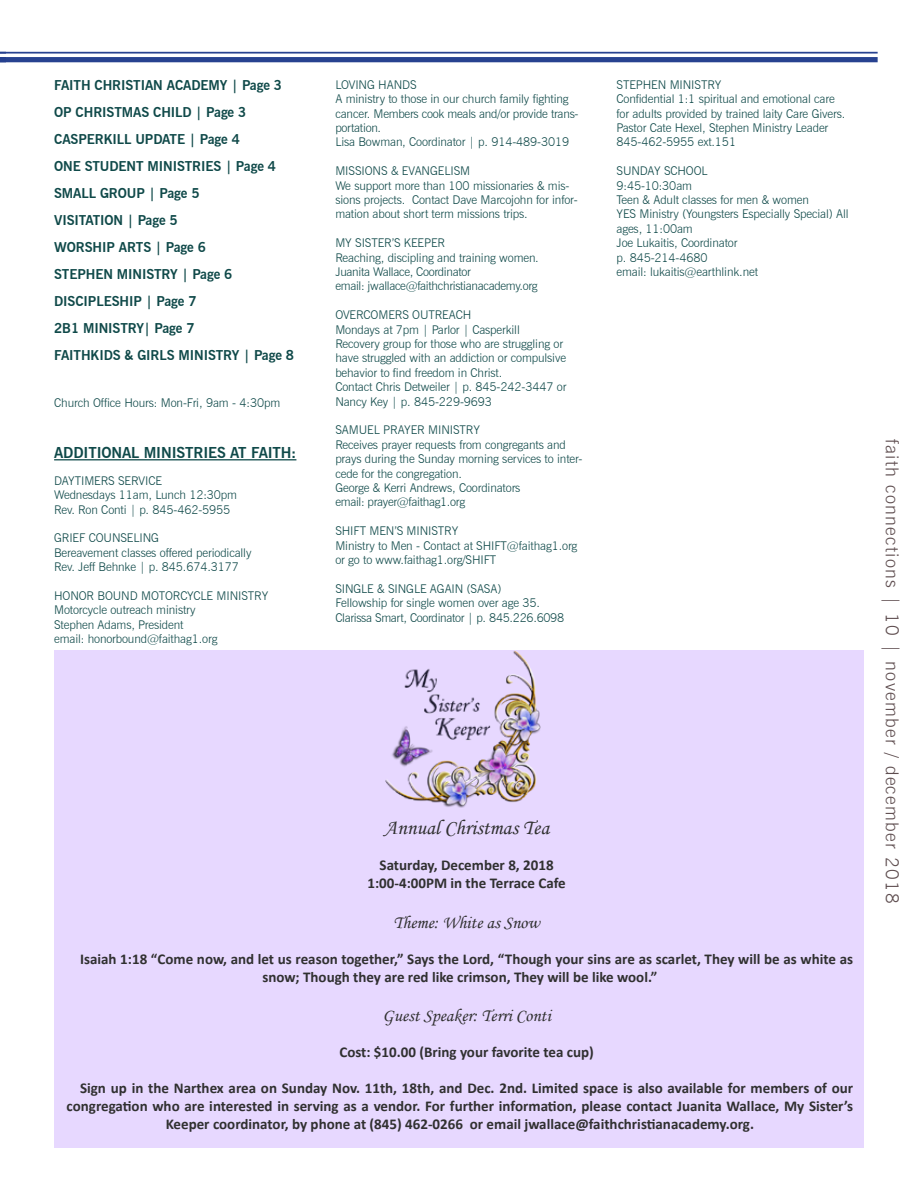
<style>
.page{position:relative;width:918px;height:1188px;background:#fff}
.page>*{position:absolute;margin:0;border:0;box-sizing:border-box;transform-origin:0 0}
.t1{font:21px "Monotype Corsiva";color:#303030}
.t2{font:300 18px "News Gothic BT";letter-spacing:.075em;color:#5e4d4f}
.t3{font:18px "Monotype Corsiva";color:#303030}
.t4{font:700 15px/18px "Calibri";color:#303030;text-align:center}
.t5{font:700 15px "News Gothic BT";letter-spacing:-.01em;color:#0f4949}
.t6{font:700 13.5px/27px "News Gothic BT";letter-spacing:-.01em;color:#0f4949}
.t7{font:300 12px/14.4px "News Gothic BT";letter-spacing:-.01em;color:#0f4949}
</style>
<div class="page">
<div style="left:54px;top:650px;width:810px;height:498px;background:#e7d8ff"></div>
<hr style="left:54px;top:459px;width:242px;height:1px;background:#0f4949">
<div style="left:0;top:57px;width:878px;height:5px;background:#25408f"></div>
<hr style="left:0;top:52px;width:878px;height:2px;background:#25408f">
<img style="left:385px;top:651px;width:156px;height:157px">
<p class="t6" style="left:54px;top:72px;width:242px">FAITH CHRISTIAN ACADEMY | Page 3<br>OP CHRISTMAS CHILD | Page 3<br>CASPERKILL UPDATE | Page 4<br>ONE STUDENT MINISTRIES | Page 4<br>SMALL GROUP | Page 5<br>VISITATION | Page 5<br>WORSHIP ARTS | Page 6<br>STEPHEN MINISTRY | Page 6<br>DISCIPLESHIP | Page 7<br>2B1 MINISTRY| Page 7<br>FAITHKIDS &amp; GIRLS MINISTRY | Page 8</p>
<p class="t7" style="left:54px;top:396px;width:228px">Church Office Hours: Mon-Fri, 9am - 4:30pm</p>
<p class="t5" style="left:54px;top:444px;width:244px">ADDITIONAL MINISTRIES AT FAITH:</p>
<p class="t7" style="left:54px;top:473px;width:184px">DAYTIMERS SERVICE<br>Wednesdays 11am, Lunch 12:30pm<br>Rev. Ron Conti | p. 845-462-5955</p>
<p class="t7" style="left:54px;top:531px;width:199px">GRIEF COUNSELING<br>Bereavement classes offered periodically<br>Rev. Jeff Behnke | p. 845.674.3177</p>
<p class="t7" style="left:54px;top:588px;width:216px">HONOR BOUND MOTORCYCLE MINISTRY<br>Motorcycle outreach ministry<br>Stephen Adams, President<br>email: honorbound@faithag1.org</p>
<p class="t7" style="left:335px;top:77px;width:245px">LOVING HANDS<br>A ministry to those in our church family fighting cancer. Members cook meals and/or provide trans&shy;portation.<br>Lisa Bowman, Coordinator | p. 914-489-3019</p>
<p class="t7" style="left:335px;top:164px;width:244px">MISSIONS &amp; EVANGELISM<br>We support more than 100 missionaries &amp; mis&shy;sions projects. Contact Dave Marcojohn for infor&shy;mation about short term missions trips.</p>
<p class="t7" style="left:335px;top:236px;width:205px">MY SISTER’S KEEPER<br>Reaching, discipling and training women.<br>Juanita Wallace, Coordinator<br>email: jwallace@faithchristianacademy.org</p>
<p class="t7" style="left:335px;top:308px;width:233px">OVERCOMERS OUTREACH<br>Mondays at 7pm | Parlor | Casperkill Recovery group for those who are struggling or have struggled with an addiction or compulsive behavior to find freedom in Christ.<br>Contact Chris Detweiler | p. 845-242-3447 or Nancy Key | p. 845-229-9693</p>
<p class="t7" style="left:335px;top:423px;width:16px">Samuel</p>
<p class="t7" style="left:383px;top:423px;width:15px">Prayer</p>
<p class="t7" style="left:335px;top:423px;width:249px;text-indent:93px">Ministry<br>Receives prayer requests from congregants and prays during the Sunday morning services to inter&shy;cede for the congregation.<br>George &amp; Kerri Andrews, Coordinators<br>email: prayer@faithag1.org</p>
<p class="t7" style="left:335px;top:524px;width:244px">SHIFT MEN’S MINISTRY<br>Ministry to Men - Contact at SHIFT@faithag1.org or go to www.faithag1.org/SHIFT</p>
<p class="t7" style="left:335px;top:581px;width:230px">SINGLE &amp; SINGLE AGAIN (SASA)<br>Fellowship for single women over age 35.<br>Clarissa Smart, Coordinator | p. 845.226.6098</p>
<p class="t7" style="left:617px;top:77px;width:230px">STEPHEN MINISTRY<br>Confidential 1:1 spiritual and emotional care for adults provided by trained laity Care Givers.<br>Pastor Cate Hexel, Stephen Ministry Leader 845-462-5955 ext.151</p>
<p class="t7" style="left:617px;top:164px;width:234px">SUNDAY SCHOOL<br>9:45-10:30am<br>Teen &amp; Adult classes for men &amp; women<br>YES Ministry (Youngsters Especially Special) All ages, 11:00am<br>Joe Lukaitis, Coordinator<br>p. 845-214-4680<br>email: lukaitis@earthlink.net</p>
<h1 class="t1" style="left:384px;top:815px;width:167px">Annual Christmas Tea</h1>
<p class="t4" style="left:368px;top:856px;width:200px">Saturday, December 8, 2018<br>1:00-4:00PM in the Terrace Cafe</p>
<h2 class="t3" style="left:394px;top:911px;width:148px">Theme: White as Snow</h2>
<p class="t4" style="left:262px;top:950px;width:592px;text-align:left;text-indent:-182px">Isaiah 1:18 “Come now, and let us reason together,” Says the Lord, “Though your sins are as scarlet, They will be as white as snow; Though they are red like crimson, They will be like wool.”</p>
<h2 class="t3" style="left:383px;top:1005px;width:170px">Guest Speaker: Terri Conti</h2>
<p class="t4" style="left:339px;top:1043px;width:256px">Cost: $10.00 (Bring your favorite tea cup)</p>
<p class="t4" style="left:80px;top:1079px;width:775px">Sign up in the Narthex area on Sunday Nov. 11th, 18th, and Dec. 2nd. Limited space is also available for members of our</p>
<p class="t4" style="left:67px;top:1097px;width:788px">congregation who are interested in serving as a vendor. For further information, please contact Juanita Wallace, My Sister’s</p>
<p class="t4" style="left:166px;top:1115px;width:590px">Keeper coordinator, by phone at (845) 462-0266 or email jwallace@faithchristianacademy.org.</p>
<h2 class="t2" style="left:903px;top:439px;width:466px;rotate:90deg">faith connections | 10 | november / december 2018</h2>
</div>
